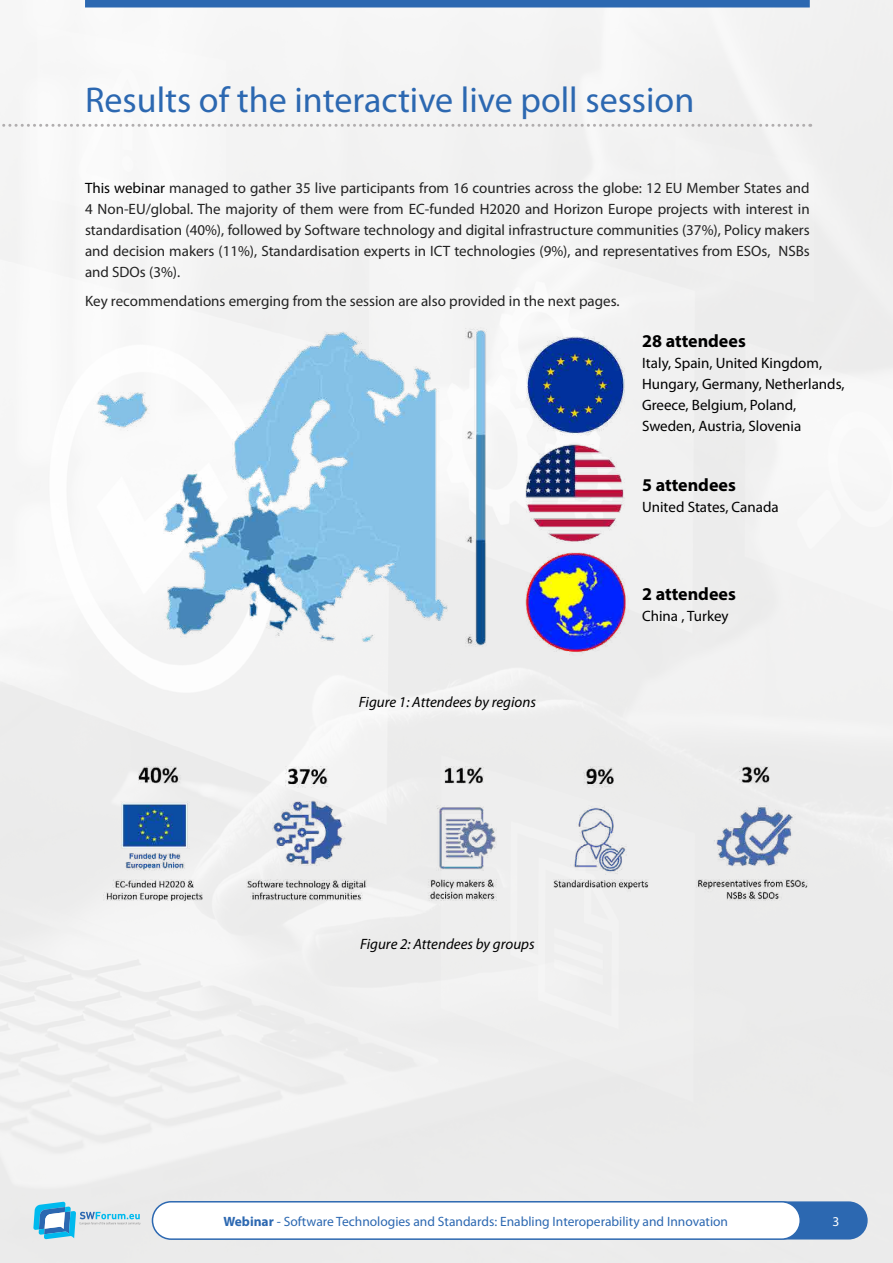
<style>
.page{position:relative;width:893px;height:1263px;background:#f1f1f1}
.page>*{position:absolute;margin:0;border:0;box-sizing:border-box;transform-origin:0 0}
.t1{font:36px "Myriad Pro";color:#2c68b1}
.t2{font:700 18px "Myriad Pro";color:#000}
.t3{font:15px/21px "Myriad Pro";color:#222;text-align:justify}
.t4{font:15px/21px "Myriad Pro";color:#000}
.t5{font:italic 15px "Myriad Pro";color:#000}
.t6{font:13.5px "Myriad Pro";color:#2c68b1}
.t7{font:13.5px "Myriad Pro";color:#fff}
.s1{color:#000}
.s2{font-weight:700}
</style>
<div class="page">
<div style="left:85px;top:0;width:725px;height:8px;background:#2c68b1"></div>
<div style="left:768px;top:1202px;width:99px;height:37px;background:#2c68b1;border-radius:18px"></div>
<div style="left:767px;top:1201px;width:101px;height:38px;border:2px solid #2c68b1;border-radius:18px"></div>
<svg style="left:33px;top:1201px;width:107px;height:38px;background:#abd3e4"></svg>
<div style="left:152px;top:1202px;width:648px;height:37px;background:#fff;border-radius:19px"></div>
<div style="left:152px;top:1201px;width:649px;height:39px;border:2px solid #2c68b1;border-radius:19px"></div>
<svg style="left:0;top:124px;width:804px;height:3px"></svg>
<img style="left:85px;top:323px;width:423px;height:342px">
<img style="left:86px;top:753px;width:736px;height:154px">
<img style="left:519px;top:319px;width:113px;height:353px">
<h1 class="t1" style="left:85px;top:78px;width:611px">Results of the interactive live poll session</h1>
<p class="t3" style="left:85px;top:177px;width:726px"><span class="s1">This webinar</span> managed to gather 35 live participants from 16 countries across the globe: 12 EU Member States and 4 Non-EU/global. The majority of them were from EC-funded H2020 and Horizon Europe projects with interest in standardisation (40%), followed by Software technology and digital infrastructure communities (37%), Policy makers and decision makers (11%), Standardisation experts in ICT technologies (9%), and representatives from ESOs, NSBs and SDOs (3%).</p>
<p class="t3" style="left:85px;top:290px;width:536px">Key recommendations emerging from the session are also provided in the next pages.</p>
<p class="t2" style="left:642px;top:329px;width:105px">28 attendees</p>
<p class="t4" style="left:642px;top:353px;width:204px">Italy, Spain, United Kingdom,<br>Hungary, Germany, Netherlands,<br>Greece, Belgium, Poland,<br>Sweden, Austria, Slovenia</p>
<p class="t2" style="left:642px;top:473px;width:95px">5 attendees</p>
<p class="t4" style="left:642px;top:496px;width:138px">United States, Canada</p>
<p class="t5" style="left:359px;top:693px;width:179px">Figure 1: Attendees by regions</p>
<p class="t5" style="left:360px;top:935px;width:176px">Figure 2: Attendees by groups</p>
<p class="t2" style="left:642px;top:583px;width:95px">2 attendees</p>
<p class="t4" style="left:642px;top:606px;width:88px">China , Turkey</p>
<p class="t6" style="left:223px;top:1213px;width:506px"><span class="s2">Webinar</span> - Software Technologies and Standards: Enabling Interoperability and Innovation</p>
<p class="t7" style="left:832px;top:1213px;width:8px">3</p>
</div>
